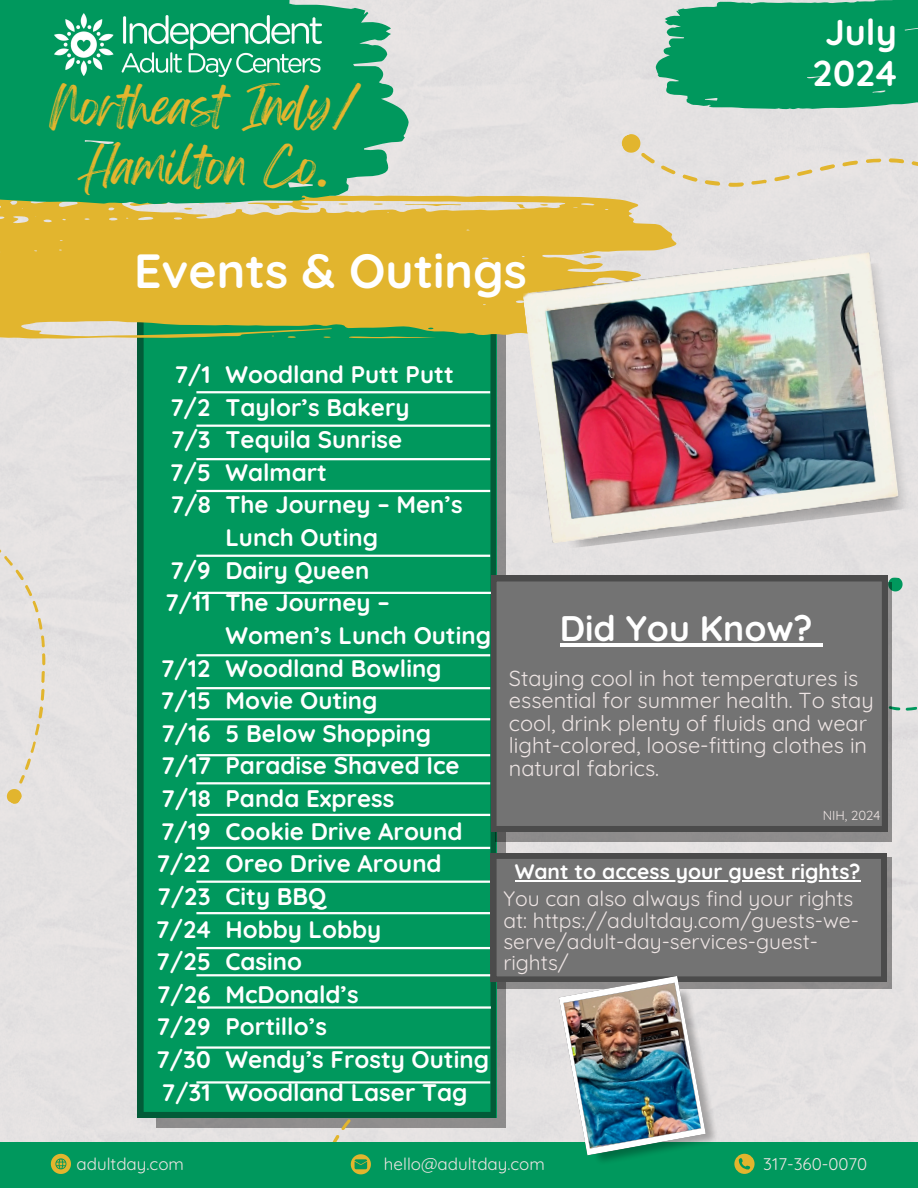
<style>
.page{position:relative;width:918px;height:1188px;background:#fff}
.page>*{position:absolute;margin:0;border:0;box-sizing:border-box;transform-origin:0 0}
.t1{font:700 48px "Quicksand";color:#fff}
.t2{font:43.2px/59.7px "Feeling Passionate";color:#e2b52e;text-align:center}
.t3{font:700 36px/41.7px "Quicksand";color:#fff;text-align:center}
.t4{font:700 35.55px "Quicksand";color:#fff}
.t5{font:700 24px/32.7px "Quicksand";color:#fff;text-align:justify}
.t6{font:21.75px/22.5px "Quicksand";color:#ede4e3}
.t7{font:21px/21.3px "Quicksand";color:#ede4e3}
.t8{font:700 21px "Quicksand";color:#fff}
.t9{font:16.95px "Quicksand";color:#ede4e3}
.t10{font:13.05px "Quicksand";color:#ede4e3}
</style>
<div class="page">
<div style="left:0;top:0;width:918px;height:1143px;background:#e4e2e2"></div>
<svg style="left:249px;top:982px;width:276px;height:161px;background:#b9beba"></svg>
<div style="left:138px;top:339px;width:358px;height:778px;background:#00985d"></div>
<svg style="left:0;top:195px;width:640px;height:144px;background:#d7b63d"></svg>
<svg style="left:349px;top:336px;width:87px;height:2px"></svg>
<svg style="left:288px;top:336px;width:8px;height:2px"></svg>
<svg style="left:129px;top:205px;width:38px;height:1px"></svg>
<svg style="left:404px;top:204px;width:57px;height:2px"></svg>
<svg style="left:516px;top:204px;width:11px;height:5px"></svg>
<svg style="left:184px;top:208px;width:8px;height:2px"></svg>
<svg style="left:540px;top:204px;width:8px;height:2px"></svg>
<hr style="left:196px;top:458px;width:294px;height:2px;background:#fff">
<hr style="left:196px;top:490px;width:294px;height:2px;background:#fff">
<hr style="left:196px;top:687px;width:294px;height:2px;background:#fff">
<hr style="left:196px;top:391px;width:294px;height:2px;background:#fff">
<div style="left:0;top:504px;width:123px;height:302px;background:#e5e2e2"></div>
<svg style="left:887px;top:577px;width:31px;height:254px;background:#dadbda"></svg>
<div style="left:0;top:1143px;width:918px;height:45px;background:#00985d"></div>
<svg style="left:734px;top:1154px;width:21px;height:20px"></svg>
<svg style="left:351px;top:1154px;width:20px;height:20px"></svg>
<svg style="left:51px;top:1154px;width:20px;height:20px"></svg>
<svg style="left:495px;top:582px;width:396px;height:260px;background:#838382"></svg>
<svg style="left:655px;top:0;width:263px;height:45px;background:#1da16d"></svg>
<svg style="left:491px;top:576px;width:396px;height:255px;background:#707070"></svg>
<hr style="left:560px;top:643px;width:253px;height:4px;background:#fff">
<hr style="left:813px;top:643px;width:10px;height:4px;background:#fff">
<svg style="left:640px;top:45px;width:278px;height:255px;background:#a7ccb9"></svg>
<svg style="left:619px;top:131px;width:24px;height:25px"></svg>
<div style="left:536px;top:262px;width:378px;height:287px;background:#e4e1e2"></div>
<img style="left:522px;top:252px;width:377px;height:292px">
<svg style="left:0;top:0;width:409px;height:205px;background:#1a9f69"></svg>
<img style="left:55px;top:14px;width:266px;height:63px">
<hr style="left:196px;top:814px;width:294px;height:2px;background:#fff">
<hr style="left:196px;top:881px;width:294px;height:2px;background:#fff">
<hr style="left:196px;top:425px;width:294px;height:2px;background:#fff">
<hr style="left:196px;top:782px;width:294px;height:2px;background:#fff">
<hr style="left:196px;top:947px;width:294px;height:2px;background:#fff">
<hr style="left:196px;top:847px;width:294px;height:2px;background:#fff">
<hr style="left:196px;top:555px;width:294px;height:2px;background:#fff">
<hr style="left:197px;top:592px;width:294px;height:2px;background:#fff">
<hr style="left:196px;top:654px;width:294px;height:2px;background:#fff">
<hr style="left:196px;top:912px;width:294px;height:2px;background:#fff">
<hr style="left:197px;top:1006px;width:294px;height:3px;background:#fff">
<hr style="left:196px;top:718px;width:294px;height:2px;background:#fff">
<div style="left:497px;top:857px;width:394px;height:131px;background:#8e8c8c"></div>
<svg style="left:491px;top:853px;width:396px;height:129px;background:#6f6f6f"></svg>
<img style="left:597px;top:988px;width:125px;height:174px">
<img style="left:558px;top:976px;width:148px;height:180px">
<hr style="left:515px;top:880px;width:346px;height:1px;background:#fff">
<hr style="left:196px;top:754px;width:294px;height:2px;background:#fff">
<hr style="left:196px;top:974px;width:294px;height:2px;background:#fff">
<hr style="left:196px;top:1046px;width:294px;height:3px;background:#fff">
<hr style="left:196px;top:1081px;width:294px;height:3px;background:#fff">
<p class="t2" style="left:50px;top:78px;width:308px">Northeast Indy/<br>Hamilton Co.</p>
<h3 class="t1" style="left:134px;top:240px;width:394px">Events &amp; Outings</h3>
<p class="t3" style="left:813px;top:10px;width:86px">July<br>2024</p>
<p class="t5" style="left:170px;top:358px;width:42px">7/1<br>7/2<br>7/3<br>7/5<br>7/8</p>
<p class="t5" style="left:165px;top:553px;width:47px">7/9<br>7/11</p>
<h2 class="t5" style="left:156px;top:651px;width:56px">7/12<br>7/15<br>7/16<br>7/17<br>7/18<br>7/19<br>7/22<br>7/23<br>7/24<br>7/25<br>7/26<br>7/29<br>7/30<br>7/31</h2>
<p class="t5" style="left:225px;top:358px;width:267px;text-align:left">Woodland Putt Putt<br>Taylor’s Bakery<br>Tequila Sunrise<br>Walmart<br>The Journey – Men’s<br>Lunch Outing<br>Dairy Queen<br>The Journey –<br>Women’s Lunch Outing<br>Woodland Bowling<br>Movie Outing<br>5 Below Shopping<br>Paradise Shaved Ice<br>Panda Express<br>Cookie Drive Around<br>Oreo Drive Around<br>City BBQ<br>Hobby Lobby<br>Casino<br>McDonald’s<br>Portillo’s<br>Wendy’s Frosty Outing<br>Woodland Laser Tag</p>
<p class="t4" style="left:560px;top:605px;width:254px">Did You Know?</p>
<p class="t6" style="left:509px;top:666px;width:366px">Staying cool in hot temperatures is essential for summer health. To stay cool, drink plenty of fluids and wear light-colored, loose-fitting clothes in natural fabrics.</p>
<h4 class="t10" style="left:823px;top:807px;width:59px">NIH, 2024</h4>
<h5 class="t8" style="left:515px;top:858px;width:347px">Want to access your guest rights?</h5>
<p class="t7" style="left:503px;top:888px;width:357px">You can also always find your rights at: https://adultday.com/guests-we&shy;serve/adult-day-services-guest&shy;rights/</p>
<h1 class="t9" style="left:77px;top:1153px;width:109px">adultday.com</h1>
<p class="t9" style="left:384px;top:1154px;width:163px">hello@adultday.com</p>
<p class="t9" style="left:763px;top:1153px;width:105px">317-360-0070</p>
</div>
